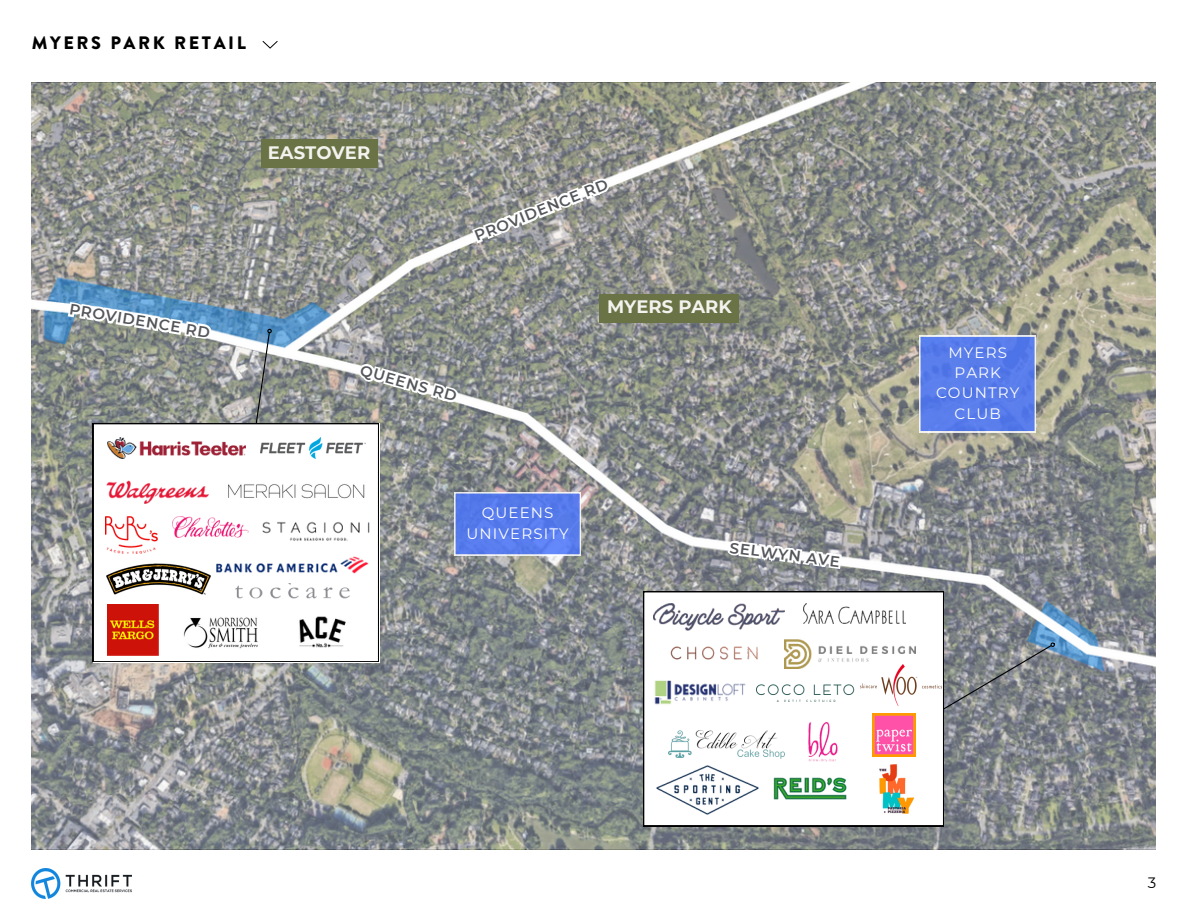
<style>
.page{position:relative;width:1188px;height:918px;background:#fff}
.page>*{position:absolute;margin:0;border:0;box-sizing:border-box;transform-origin:0 0}
.t1{font:700 18px "Montserrat";color:#f4f2ee}
.t2{font:900 18px "Brandon Grotesque";letter-spacing:.145em;color:#000}
.t3{font:600 15px "Montserrat";color:#53565a}
.t4{font:15px/20.2px "Montserrat";letter-spacing:.075em;color:#fff;text-align:center}
.t5{font:15px "Montserrat";color:#000}
</style>
<div class="page">
<img style="left:32px;top:83px;width:1124px;height:767px">
<svg style="left:262px;top:41px;width:16px;height:8px"></svg>
<svg style="left:242px;top:329px;width:30px;height:94px"></svg>
<svg style="left:93px;top:423px;width:286px;height:239px"></svg>
<img style="left:32px;top:869px;width:100px;height:29px">
<svg style="left:944px;top:641px;width:113px;height:69px"></svg>
<svg style="left:643px;top:591px;width:301px;height:235px"></svg>
<svg style="left:919px;top:336px;width:116px;height:96px"></svg>
<svg style="left:454px;top:492px;width:126px;height:63px"></svg>
<img style="left:653px;top:603px;width:132px;height:27px">
<img style="left:653px;top:680px;width:95px;height:25px">
<img style="left:669px;top:646px;width:89px;height:16px">
<img style="left:668px;top:730px;width:116px;height:29px">
<img style="left:804px;top:603px;width:101px;height:20px">
<img style="left:757px;top:683px;width:101px;height:19px">
<img style="left:785px;top:640px;width:130px;height:29px">
<img style="left:873px;top:714px;width:42px;height:43px">
<img style="left:656px;top:766px;width:103px;height:48px">
<img style="left:860px;top:664px;width:81px;height:42px">
<img style="left:807px;top:721px;width:32px;height:42px">
<img style="left:773px;top:778px;width:73px;height:21px">
<img style="left:879px;top:765px;width:36px;height:48px">
<img style="left:297px;top:616px;width:50px;height:32px">
<img style="left:107px;top:564px;width:103px;height:30px">
<img style="left:106px;top:479px;width:105px;height:26px">
<img style="left:108px;top:605px;width:50px;height:50px">
<img style="left:106px;top:516px;width:52px;height:38px">
<img style="left:181px;top:613px;width:79px;height:37px">
<img style="left:108px;top:438px;width:138px;height:21px">
<img style="left:217px;top:557px;width:152px;height:17px">
<img style="left:260px;top:438px;width:106px;height:21px">
<img style="left:225px;top:479px;width:144px;height:25px">
<img style="left:172px;top:516px;width:77px;height:22px">
<img style="left:262px;top:519px;width:107px;height:21px">
<img style="left:234px;top:583px;width:118px;height:21px">
<svg style="left:353px;top:356px;width:111px;height:54px"></svg>
<svg style="left:468px;top:170px;width:148px;height:79px"></svg>
<svg style="left:65px;top:296px;width:151px;height:50px"></svg>
<svg style="left:723px;top:532px;width:122px;height:45px"></svg>
<div style="left:261px;top:140px;width:116px;height:28px;background:#697345"></div>
<div style="left:600px;top:294px;width:139px;height:29px;background:#697345"></div>
<p class="t2" style="left:32px;top:31px;width:216px">MYERS PARK RETAIL</p>
<p class="t3" style="left:71px;top:301px;width:144px;rotate:9deg">PROVIDENCE RD</p>
<p class="t1" style="left:268px;top:142px;width:104px">EASTOVER</p>
<p class="t3" style="left:472px;top:228px;width:144px;rotate:-22deg">PROVIDENCE RD</p>
<p class="t3" style="left:363px;top:361px;width:101px;rotate:16deg">QUEENS RD</p>
<p class="t1" style="left:607px;top:296px;width:126px">MYERS PARK</p>
<p class="t4" style="left:482px;top:503px;width:73px">QUEENS</p>
<p class="t4" style="left:466px;top:523px;width:104px">UNIVERSITY</p>
<p class="t3" style="left:731px;top:539px;width:112px;rotate:7deg">SELWYN AVE</p>
<p class="t4" style="left:936px;top:342px;width:85px">MYERS<br>PARK<br>COUNTRY<br>CLUB</p>
<h1 class="t5" style="left:1148px;top:873px;width:10px">3</h1>
</div>
